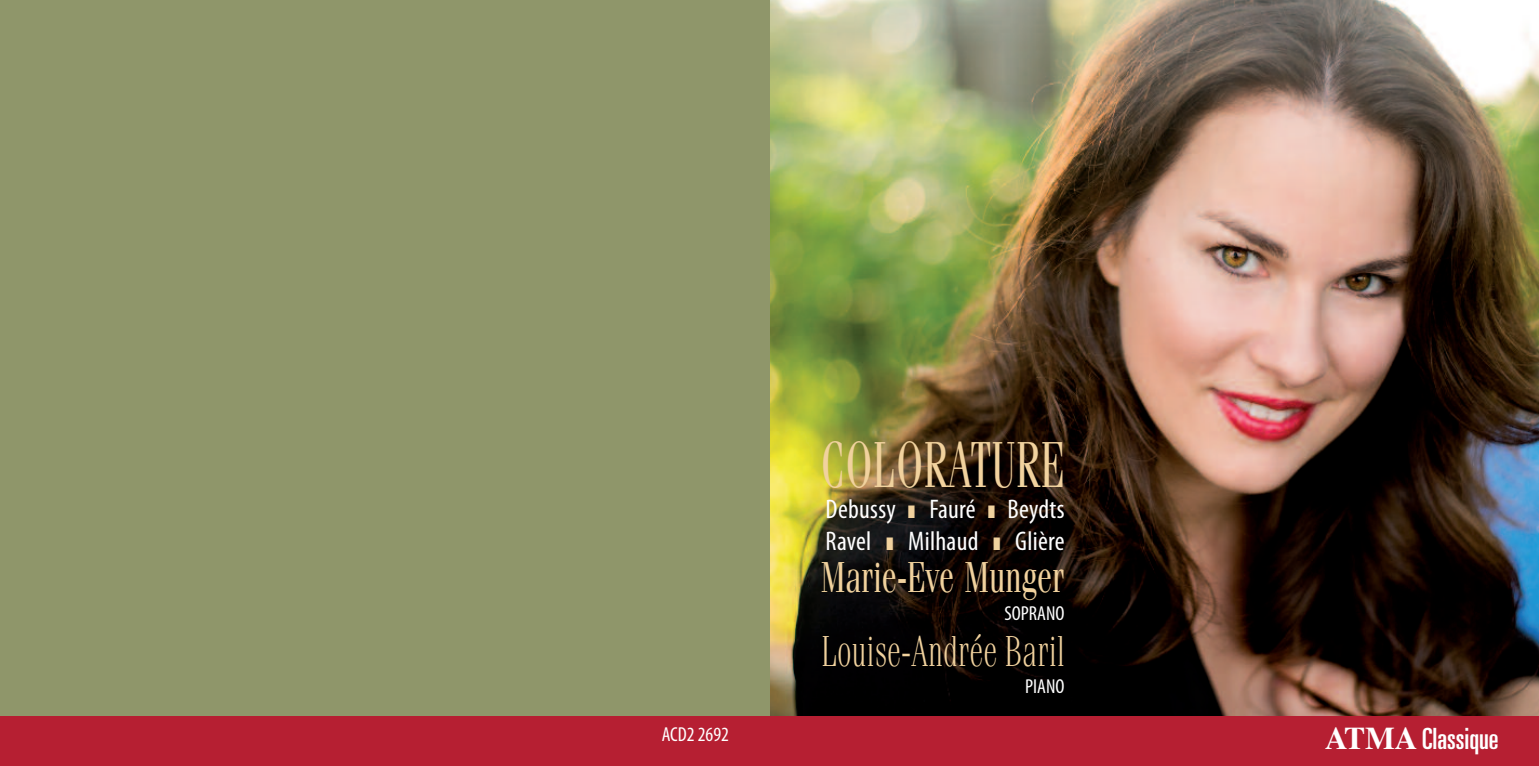
<style>
.page{position:relative;width:1539px;height:766px;background:#fff}
.page>*{position:absolute;margin:0;border:0;box-sizing:border-box;transform-origin:0 0}
.t1{font:64.8px "Fenice";letter-spacing:.02em;color:#f1d29e;scale:.6 1}
.t2{font:300 43.2px "Fenice";color:#f1d29e;scale:.7 1}
.t3{font:43.2px "Fenice";color:#f1d29e;scale:.7 1}
.t4{font:ultra-condensed 29.25px "Univers";color:#fff}
.t5{font:condensed 27px/32.4px "Myriad Pro";letter-spacing:.01em;color:#fff}
.t6{font:condensed 20.25px "Myriad Pro";color:#fff}
.s1{color:#f1d29e}
.s2{font-family:"Times";font-weight:700;font-stretch:normal;font-size:31.5px}
</style>
<div class="page">
<img style="left:770px;top:0;width:769px;height:715px">
<div style="left:0;top:0;width:770px;height:725px;background:#8f966a"></div>
<div style="left:0;top:715px;width:1539px;height:50px;background:#b61f32"></div>
<p class="t6" style="left:662px;top:726px;width:69px">ACD2 2692</p>
<h1 class="t1" style="left:821px;top:441px;width:407px">COLORATURE</h1>
<p class="t5" style="left:826px;top:494px;width:240px">Debussy <span class="s1">❚</span> Fauré <span class="s1">❚</span> Beydts<br>Ravel <span class="s1">❚</span> Milhaud <span class="s1">❚</span> Glière</p>
<h2 class="t3" style="left:821px;top:562px;width:349px">Marie-Eve Munger</h2>
<p class="t6" style="left:1004px;top:605px;width:62px">SOPRANO</p>
<h2 class="t2" style="left:821px;top:635px;width:349px">Louise-Andrée Baril</h2>
<p class="t6" style="left:1025px;top:678px;width:41px">PIANO</p>
<p class="t4" style="left:1325px;top:727px;width:175px"><span class="s2">ATMA</span> Classique</p>
</div>
